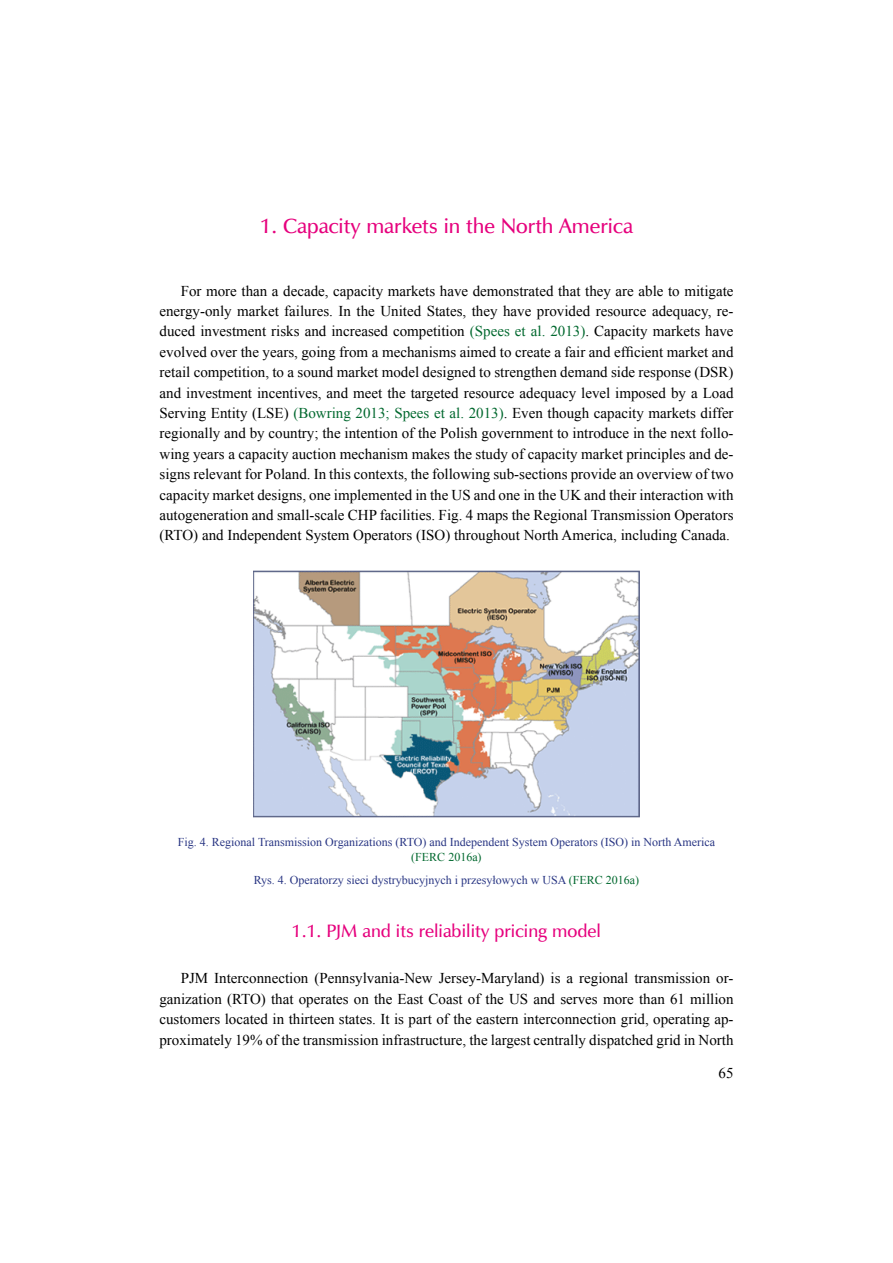
<style>
.page{position:relative;width:893px;height:1263px;background:#fff}
.page>*{position:absolute;margin:0;border:0;box-sizing:border-box;transform-origin:0 0}
.t1{font:21px "Zapf Humnst Dm EU";color:#e6007d}
.t2{font:18px "Zapf Humnst Dm EU";color:#e6007d}
.t3{font:15px/20.4px "Times New Roman";color:#000;text-align:justify}
.t4{font:12px/23px "Times New Roman";color:#283583;text-align:center}
.s1{color:#00682e}
</style>
<div class="page">
<img style="left:253px;top:570px;width:387px;height:248px">
<h1 class="t1" style="left:260px;top:212px;width:374px">1. Capacity markets in the North America</h1>
<p class="t3" style="left:159px;top:280px;width:576px;text-indent:21px">For more than a decade, capacity markets have demonstrated that they are able to mitigate energy-only market failures. In the United States, they have provided resource adequacy, re&shy;duced investment risks and increased competition <span class="s1">(Spees et al. 2013)</span>. Capacity markets have evolved over the years, going from a mechanisms aimed to create a fair and efficient market and retail competition, to a sound market model designed to strengthen demand side response (DSR) and investment incentives, and meet the targeted resource adequacy level imposed by a Load Serving Entity (LSE) <span class="s1">(Bowring 2013; Spees et al. 2013)</span>. Even though capacity markets differ regionally and by country; the intention of the Polish government to introduce in the next follo&shy;wing years a capacity auction mechanism makes the study of capacity market principles and de&shy;signs relevant for Poland. In this contexts, the following sub-sections provide an overview of two capacity market designs, one implemented in the US and one in the UK and their interaction with autogeneration and small-scale CHP facilities. Fig. 4 maps the Regional Transmission Operators (RTO) and Independent System Operators (ISO) throughout North America, including Canada.</p>
<p class="t4" style="left:178px;top:831px;width:539px">Fig. 4. Regional Transmission Organizations (RTO) and Independent System Operators (ISO) in North America</p>
<p class="t4" style="left:254px;top:845px;width:387px"><span class="s1">(FERC 2016a)<br></span>Rys. 4. Operatorzy sieci dystrybucyjnych i przesyłowych w USA <span class="s1">(FERC 2016a)</span></p>
<p class="t2" style="left:292px;top:920px;width:311px">1.1. PJM and its reliability pricing model</p>
<p class="t3" style="left:159px;top:968px;width:576px;text-indent:21px">PJM Interconnection (Pennsylvania-New Jersey-Maryland) is a regional transmission or&shy;ganization (RTO) that operates on the East Coast of the US and serves more than 61 million customers located in thirteen states. It is part of the eastern interconnection grid, operating ap&shy;proximately 19% of the transmission infrastructure, the largest centrally dispatched grid in North</p>
<p class="t3" style="left:718px;top:1062px;width:16px">65</p>
</div>
